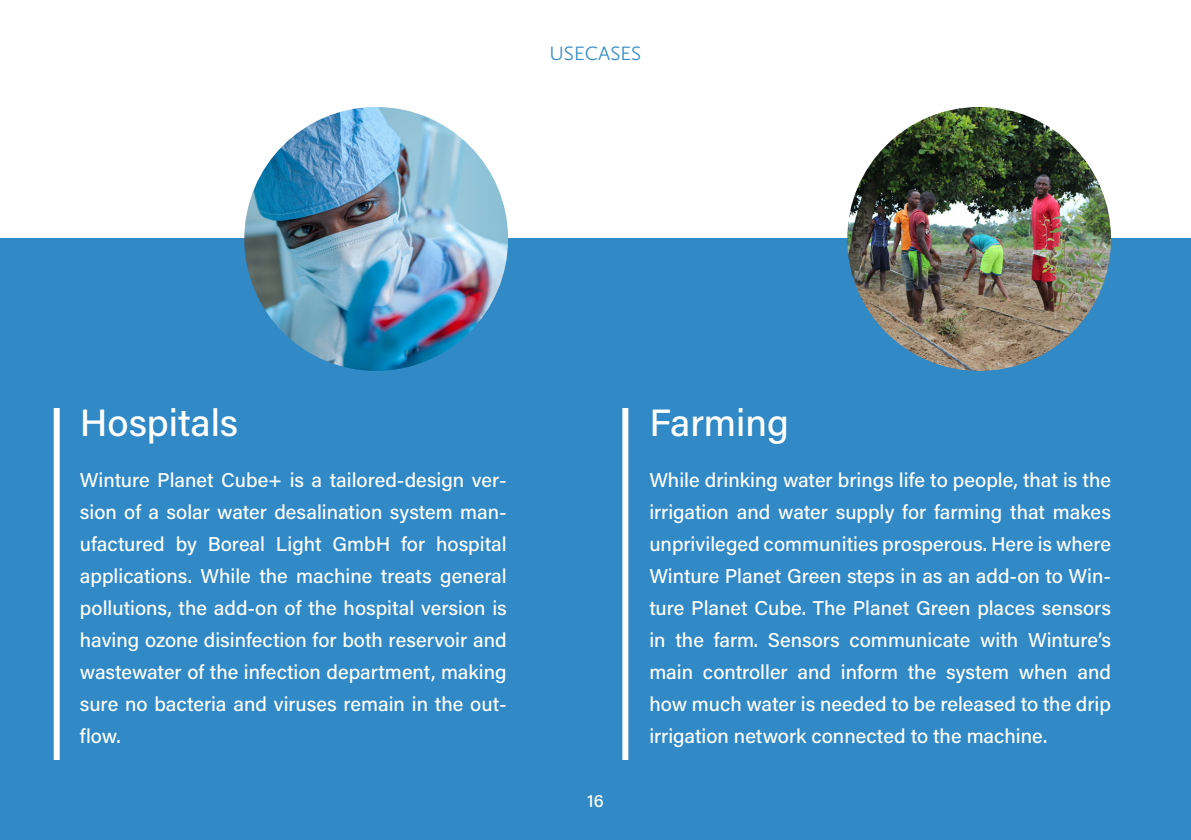
<style>
.page{position:relative;width:1191px;height:840px;background:#fff}
.page>*{position:absolute;margin:0;border:0;box-sizing:border-box;transform-origin:0 0}
.t1{font:500 38px "Acumin Pro";color:#fff}
.t2{font:500 20px/32px "Acumin Pro";color:#fff;text-align:justify}
.t3{font:300 20px "Calluna Sans";color:#3189c6}
.t4{font:500 18px "Acumin Pro";color:#fff}
</style>
<div class="page">
<div style="left:0;top:239px;width:1191px;height:600px;background:#3189c6"></div>
<img style="left:244px;top:107px;width:264px;height:264px;border-radius:132px">
<img style="left:847px;top:107px;width:264px;height:264px;border-radius:132px">
<div style="left:54px;top:408px;width:6px;height:351px;background:#fff"></div>
<div style="left:622px;top:408px;width:6px;height:351px;background:#fff"></div>
<p class="t3" style="left:549px;top:42px;width:93px">USECASES</p>
<h1 class="t1" style="left:80px;top:396px;width:160px">Hospitals</h1>
<h1 class="t1" style="left:649px;top:396px;width:141px">Farming</h1>
<p class="t2" style="left:649px;top:462px;width:463px">While drinking water brings life to people, that is the irrigation and water supply for farming that makes unprivileged communities prosperous. Here is where Winture Planet Green steps in as an add-on to Win&shy;ture Planet Cube. The Planet Green places sensors in the farm. Sensors communicate with Winture’s main controller and inform the system when and how much water is needed to be released to the drip irrigation network connected to the machine.</p>
<p class="t2" style="left:80px;top:462px;width:428px">Winture Planet Cube+ is a tailored-design ver&shy;sion of a solar water desalination system man&shy;ufactured by Boreal Light GmbH for hospital applications. While the machine treats general pollutions, the add-on of the hospital version is having ozone disinfection for both reservoir and wastewater of the infection department, making sure no bacteria and viruses remain in the out&shy;flow.</p>
<p class="t4" style="left:587px;top:787px;width:18px">16</p>
</div>
